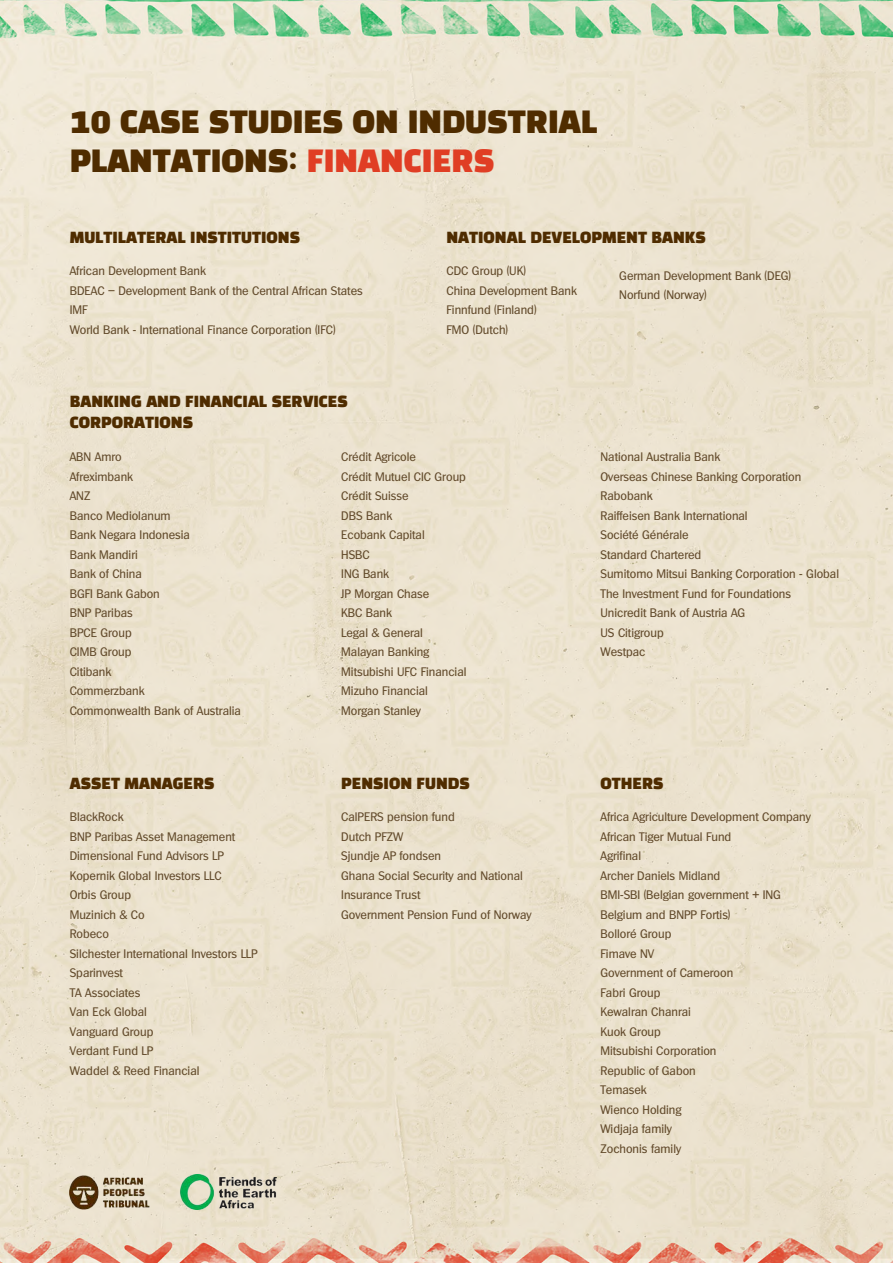
<style>
.page{position:relative;width:893px;height:1263px;background:#fff}
.page>*{position:absolute;margin:0;border:0;box-sizing:border-box;transform-origin:0 0}
.t1{font:30px/39px "Black Han Sans";color:#4f2c00}
.t2{font:15px/21px "Black Han Sans";color:#4f2c00}
.t3{font:12px/19.5px "Plymouth Serial";color:#624a2b}
.s1{font-size:34.5px}
.s2{color:#e03e24}
</style>
<div class="page">
<img style="left:0;top:0;width:893px;height:1263px">
<img style="left:70px;top:1175px;width:206px;height:34px">
<h1 class="t1" style="left:70px;top:104px;width:529px"><span class="s1">10</span> CASE STUDIES ON INDUSTRIAL<br>PLANTATIONS: <span class="s2">FINANCIERS</span></h1>
<p class="t2" style="left:70px;top:228px;width:232px">MULTILATERAL INSTITUTIONS</p>
<p class="t3" style="left:70px;top:261px;width:294px">African Development Bank<br>BDEAC – Development Bank of the Central African States IMF<br>World Bank - International Finance Corporation (IFC)</p>
<p class="t2" style="left:446px;top:228px;width:261px">NATIONAL DEVELOPMENT BANKS</p>
<p class="t3" style="left:446px;top:261px;width:132px">CDC Group (UK)<br>China Development Bank<br>Finnfund (Finland)<br>FMO (Dutch)</p>
<p class="t3" style="left:619px;top:265px;width:173px">German Development Bank (DEG)<br>Norfund (Norway)</p>
<p class="t2" style="left:70px;top:392px;width:280px">BANKING AND FINANCIAL SERVICES<br>CORPORATIONS</p>
<p class="t3" style="left:70px;top:447px;width:173px">ABN Amro<br>Afreximbank<br>ANZ<br>Banco Mediolanum<br>Bank Negara Indonesia<br>Bank Mandiri<br>Bank of China<br>BGFI Bank Gabon<br>BNP Paribas<br>BPCE Group<br>CIMB Group<br>Citibank<br>Commerzbank<br>Commonwealth Bank of Australia</p>
<p class="t3" style="left:341px;top:447px;width:127px">Crédit Agricole<br>Crédit Mutuel CIC Group<br>Crédit Suisse<br>DBS Bank<br>Ecobank Capital<br>HSBC<br>ING Bank<br>JP Morgan Chase<br>KBC Bank<br>Legal &amp; General<br>Malayan Banking<br>Mitsubishi UFC Financial<br>Mizuho Financial<br>Morgan Stanley</p>
<p class="t3" style="left:600px;top:447px;width:240px">National Australia Bank<br>Overseas Chinese Banking Corporation<br>Rabobank<br>Raiffeisen Bank International<br>Société Générale<br>Standard Chartered<br>Sumitomo Mitsui Banking Corporation - Global<br>The Investment Fund for Foundations<br>Unicredit Bank of Austria AG<br>US Citigroup<br>Westpac</p>
<p class="t2" style="left:70px;top:774px;width:146px">ASSET MANAGERS</p>
<p class="t3" style="left:70px;top:807px;width:189px">BlackRock<br>BNP Paribas Asset Management<br>Dimensional Fund Advisors LP<br>Kopernik Global Investors LLC<br>Orbis Group<br>Muzinich &amp; Co<br>Robeco<br>Silchester International Investors LLP<br>Sparinvest<br>TA Associates<br>Van Eck Global<br>Vanguard Group<br>Verdant Fund LP<br>Waddel &amp; Reed Financial</p>
<p class="t2" style="left:341px;top:774px;width:130px">PENSION FUNDS</p>
<p class="t3" style="left:341px;top:807px;width:192px">CalPERS pension fund<br>Dutch PFZW<br>Sjundje AP fondsen<br>Ghana Social Security and National<br>Insurance Trust<br>Government Pension Fund of Norway</p>
<p class="t2" style="left:600px;top:774px;width:65px">OTHERS</p>
<p class="t3" style="left:600px;top:807px;width:212px">Africa Agriculture Development Company<br>African Tiger Mutual Fund<br>Agrifinal<br>Archer Daniels Midland<br>BMI-SBI (Belgian government + ING<br>Belgium and BNPP Fortis)<br>Bolloré Group<br>Fimave NV<br>Government of Cameroon<br>Fabri Group<br>Kewalran Chanrai<br>Kuok Group<br>Mitsubishi Corporation<br>Republic of Gabon<br>Temasek<br>Wienco Holding<br>Widjaja family<br>Zochonis family</p>
</div>
